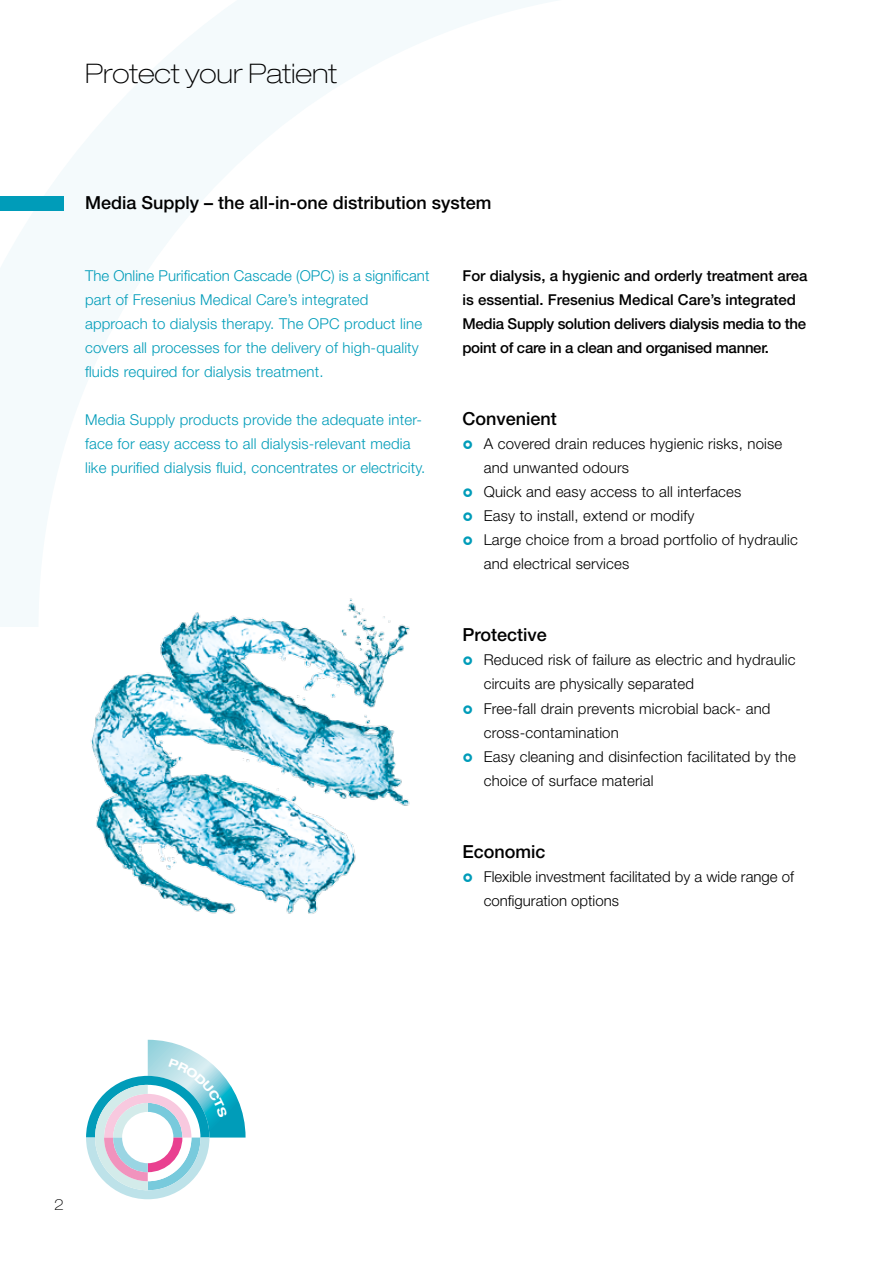
<style>
.page{position:relative;width:893px;height:1263px;background:#fff}
.page>*{position:absolute;margin:0;border:0;box-sizing:border-box;transform-origin:0 0}
.Headline_inside_page{font:100 expanded 27px "Helvetica Neue LT Std";color:#000}
.Subline_bcs1_12pt{font:500 18px "Helvetica Neue LT Std";color:#000}
.Aufzählung_mit_Bulle{font:300 15px/24px "Helvetica Neue LT Std";letter-spacing:.015em;color:#000}
.Intro_spottuerkis{font:300 15px/24px "Helvetica Neue LT Std";letter-spacing:.015em;color:#009cb9}
.Copy_Intro_medium{font:500 15px/24px "Helvetica Neue LT Std";letter-spacing:-.02em;color:#000}
.Page_Nr_10pt_left{font:100 expanded 15px "Helvetica Neue LT Std";color:#000}
</style>
<div class="page">
<img style="left:91px;top:627px;width:319px;height:287px">
<svg style="left:0;top:0;width:557px;height:627px"></svg>
<div style="left:0;top:196px;width:64px;height:14px;background:#009cb9"></div>
<svg style="left:463px;top:441px;width:9px;height:8px"></svg>
<svg style="left:463px;top:489px;width:9px;height:8px"></svg>
<svg style="left:463px;top:513px;width:9px;height:8px"></svg>
<svg style="left:463px;top:537px;width:9px;height:8px"></svg>
<svg style="left:86px;top:1040px;width:160px;height:159px"></svg>
<p class="Headline_inside_page" style="left:85px;top:57px;width:254px">Protect your Patient</p>
<p class="Subline_bcs1_12pt" style="left:85px;top:192px;width:408px">Media Supply – the all-in-one distribution system</p>
<p class="Intro_spottuerkis" style="left:85px;top:264px;width:346px">The Online Purification Cascade (OPC) is a significant part of Fresenius Medical Care’s integrated approach to dialysis therapy. The OPC product line covers all processes for the delivery of high-quality fluids required for dialysis treatment.</p>
<p class="Intro_spottuerkis" style="left:85px;top:408px;width:342px">Media Supply products provide the adequate inter&shy;face for easy access to all dialysis-relevant media like purified dialysis fluid, concentrates or electricity.</p>
<p class="Copy_Intro_medium" style="left:462px;top:264px;width:347px">For dialysis, a hygienic and orderly treatment area is essential. Fresenius Medical Care’s integrated Media Supply solution delivers dialysis media to the point of care in a clean and organised manner.</p>
<p class="Subline_bcs1_12pt" style="left:462px;top:408px;width:96px">Convenient</p>
<p class="Aufzählung_mit_Bulle" style="left:484px;top:432px;width:300px">A covered drain reduces hygienic risks, noise and unwanted odours</p>
<p class="Aufzählung_mit_Bulle" style="left:484px;top:480px;width:259px">Quick and easy access to all interfaces</p>
<p class="Aufzählung_mit_Bulle" style="left:484px;top:504px;width:212px">Easy to install, extend or modify</p>
<p class="Aufzählung_mit_Bulle" style="left:484px;top:528px;width:316px">Large choice from a broad portfolio of hydraulic and electrical services</p>
<p class="Subline_bcs1_12pt" style="left:462px;top:624px;width:86px">Protective</p>
<p class="Aufzählung_mit_Bulle" style="left:484px;top:648px;width:313px">Reduced risk of failure as electric and hydraulic circuits are physically separated</p>
<p class="Aufzählung_mit_Bulle" style="left:484px;top:696px;width:288px">Free-fall drain prevents microbial back- and cross-contamination</p>
<p class="Aufzählung_mit_Bulle" style="left:484px;top:744px;width:314px">Easy cleaning and disinfection facilitated by the choice of surface material</p>
<p class="Subline_bcs1_12pt" style="left:462px;top:840px;width:85px">Economic</p>
<p class="Aufzählung_mit_Bulle" style="left:484px;top:864px;width:312px">Flexible investment facilitated by a wide range of configuration options</p>
<p class="Page_Nr_10pt_left" style="left:54px;top:1196px;width:11px">2</p>
</div>
